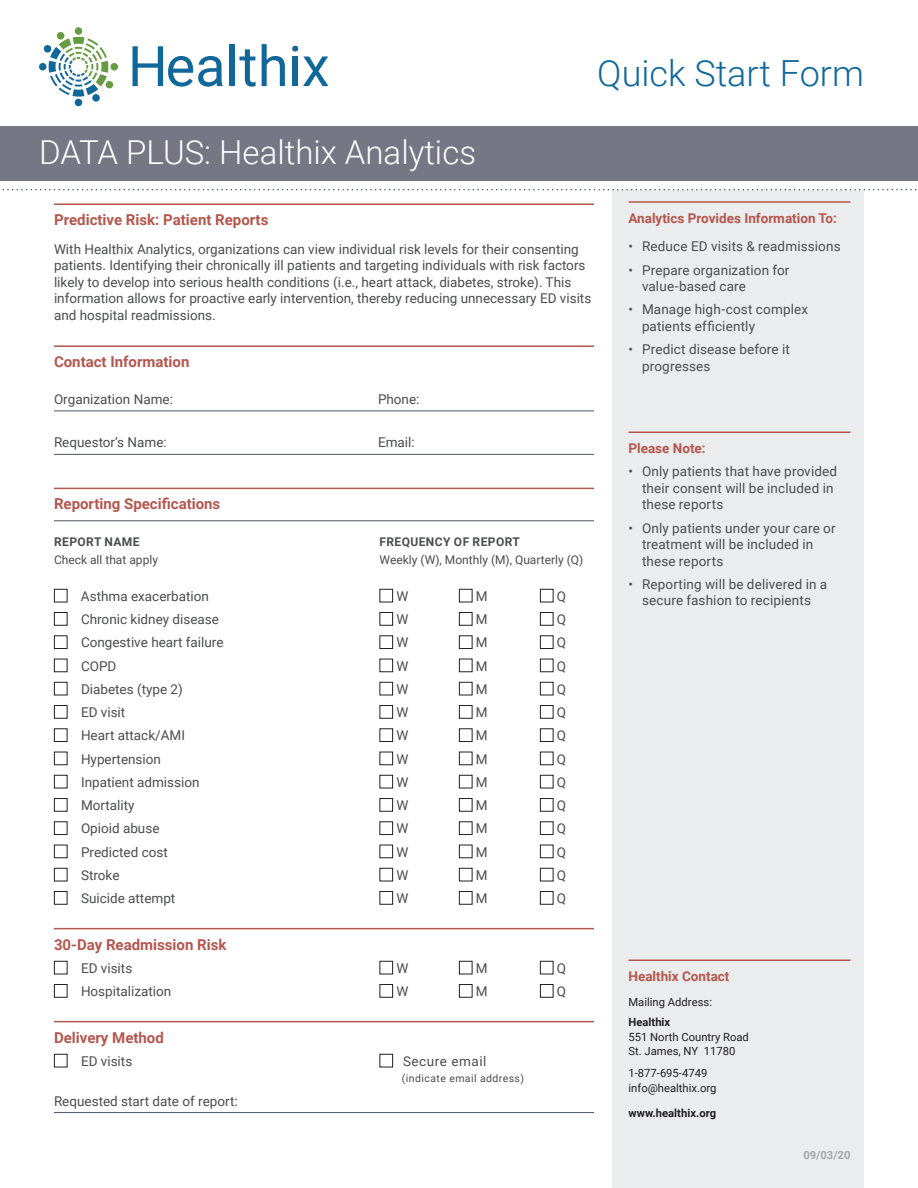
<style>
.page{position:relative;width:918px;height:1188px;background:#fff}
.page>*{position:absolute;margin:0;border:0;box-sizing:border-box;transform-origin:0 0}
.t1{font:300 36px "Roboto";color:#10689b}
.t2{font:300 33px "Roboto";color:#fff}
.t3{font:700 15px "Roboto";color:#b4574e}
.t4{font:13.5px/16.5px "Roboto";color:#4b4c4d}
.t5{font:700 13.5px "Roboto";color:#b4574e}
.t6{font:13.5px "Roboto";letter-spacing:.04em;color:#4b4c4d}
.t7{font:12px "Roboto";color:#4b4c4d}
.t8{font:700 12px "Roboto";letter-spacing:.035em;color:#4b4c4d}
.t9{font:11.25px/15px "Roboto";color:#231f20}
.t10{font:700 11.25px "Roboto";color:#231f20}
.t11{font:700 11.25px "Roboto";color:#a5a6ae}
.t12{font:10.5px "Roboto";letter-spacing:.04em;color:#4b4c4d}
</style>
<div class="page">
<div style="left:612px;top:190px;width:252px;height:998px;background:#eaeced"></div>
<hr style="left:54px;top:454px;width:540px;height:1px;background:#495664">
<hr style="left:54px;top:411px;width:540px;height:1px;background:#495664">
<hr style="left:54px;top:345px;width:540px;height:2px;background:#b4574e">
<hr style="left:54px;top:521px;width:540px;height:1px;background:#495664">
<hr style="left:54px;top:1112px;width:540px;height:1px;background:#495664">
<hr style="left:54px;top:1021px;width:540px;height:1px;background:#b4574e">
<hr style="left:54px;top:928px;width:540px;height:1px;background:#b4574e">
<hr style="left:54px;top:488px;width:540px;height:1px;background:#b4574e">
<hr style="left:628px;top:960px;width:222px;height:1px;background:#b4574e">
<hr style="left:628px;top:432px;width:222px;height:1px;background:#b4574e">
<hr style="left:628px;top:201px;width:222px;height:2px;background:#b4574e">
<svg style="left:2px;top:189px;width:915px;height:1px"></svg>
<hr style="left:54px;top:203px;width:540px;height:2px;background:#b4574e">
<svg style="left:54px;top:961px;width:500px;height:107px"></svg>
<svg style="left:133px;top:46px;width:90px;height:41px"></svg>
<div style="left:229px;top:44px;width:5px;height:42px;background:#10679a"></div>
<svg style="left:239px;top:49px;width:17px;height:38px"></svg>
<svg style="left:262px;top:44px;width:23px;height:42px"></svg>
<svg style="left:292px;top:46px;width:36px;height:40px"></svg>
<div style="left:39px;top:63px;width:8px;height:7px;background:#10679a;border-radius:50%"></div>
<div style="left:75px;top:99px;width:7px;height:7px;background:#10679a;border-radius:50%"></div>
<div style="left:92px;top:94px;width:8px;height:8px;background:#10679a;border-radius:50%"></div>
<div style="left:44px;top:45px;width:7px;height:8px;background:#10679a;border-radius:50%"></div>
<div style="left:57px;top:32px;width:7px;height:8px;background:#669b41;border-radius:50%"></div>
<div style="left:106px;top:81px;width:7px;height:7px;background:#669b41;border-radius:50%"></div>
<div style="left:111px;top:63px;width:7px;height:7px;background:#669b41;border-radius:50%"></div>
<div style="left:75px;top:27px;width:7px;height:8px;background:#669b41;border-radius:50%"></div>
<svg style="left:49px;top:37px;width:59px;height:60px"></svg>
<div style="left:0;top:127px;width:918px;height:54px;background:#757884"></div>
<svg style="left:54px;top:589px;width:14px;height:316px"></svg>
<svg style="left:379px;top:589px;width:14px;height:316px"></svg>
<svg style="left:459px;top:589px;width:14px;height:316px"></svg>
<svg style="left:540px;top:589px;width:14px;height:316px"></svg>
<h1 class="t1" style="left:597px;top:48px;width:268px">Quick Start Form</h1>
<h2 class="t2" style="left:39px;top:129px;width:439px">DATA PLUS: Healthix Analytics</h2>
<p class="t3" style="left:54px;top:209px;width:216px">Predictive Risk: Patient Reports</p>
<p class="t4" style="left:54px;top:240px;width:539px">With Healthix Analytics, organizations can view individual risk levels for their consenting patients. Identifying their chronically ill patients and targeting individuals with risk factors likely to develop into serious health conditions (i.e., heart attack, diabetes, stroke). This information allows for proactive early intervention, thereby reducing unnecessary ED visits and hospital readmissions.</p>
<p class="t3" style="left:54px;top:351px;width:137px">Contact Information</p>
<p class="t4" style="left:54px;top:390px;width:120px">Organization Name:</p>
<p class="t4" style="left:378px;top:390px;width:43px">Phone:</p>
<p class="t4" style="left:54px;top:434px;width:114px">Requestor’s Name:</p>
<p class="t4" style="left:378px;top:434px;width:38px">Email:</p>
<p class="t5" style="left:629px;top:209px;width:210px">Analytics Provides Information To:</p>
<p class="t4" style="left:629px;top:238px;width:214px">• Reduce ED visits &amp; readmissions</p>
<p class="t4" style="left:642px;top:261px;width:149px;text-indent:-14px">• Prepare organization for value-based care</p>
<p class="t4" style="left:642px;top:301px;width:168px;text-indent:-14px">• Manage high-cost complex patients efficiently</p>
<p class="t4" style="left:629px;top:341px;width:163px">• Predict disease before it</p>
<p class="t4" style="left:642px;top:357px;width:70px">progresses</p>
<p class="t5" style="left:629px;top:439px;width:79px">Please Note:</p>
<p class="t4" style="left:629px;top:463px;width:210px;text-align:right">• Only patients that have provided their consent will be included in</p>
<p class="t3" style="left:54px;top:494px;width:168px">Reporting Specifications</p>
<p class="t4" style="left:642px;top:496px;width:83px">these reports</p>
<p class="t4" style="left:628px;top:519px;width:209px">• Only patients under your care or</p>
<p class="t8" style="left:54px;top:533px;width:87px">REPORT NAME</p>
<p class="t8" style="left:380px;top:533px;width:142px">FREQUENCY OF REPORT</p>
<p class="t4" style="left:642px;top:536px;width:173px">treatment will be included in</p>
<p class="t7" style="left:54px;top:551px;width:106px">Check all that apply</p>
<p class="t7" style="left:380px;top:551px;width:205px">Weekly (W), Monthly (M), Quarterly (Q)</p>
<p class="t4" style="left:642px;top:552px;width:83px">these reports</p>
<p class="t4" style="left:396px;top:587px;width:13px">W</p>
<p class="t4" style="left:476px;top:587px;width:13px">M</p>
<p class="t4" style="left:557px;top:587px;width:11px">Q</p>
<p class="t4" style="left:642px;top:592px;width:171px">secure fashion to recipients</p>
<p class="t4" style="left:81px;top:611px;width:140px">Chronic kidney disease</p>
<p class="t4" style="left:396px;top:611px;width:13px">W</p>
<p class="t4" style="left:476px;top:611px;width:13px">M</p>
<p class="t4" style="left:557px;top:611px;width:11px">Q</p>
<p class="t4" style="left:81px;top:634px;width:144px">Congestive heart failure</p>
<p class="t4" style="left:396px;top:634px;width:13px">W</p>
<p class="t4" style="left:476px;top:634px;width:13px">M</p>
<p class="t4" style="left:557px;top:634px;width:11px">Q</p>
<p class="t4" style="left:81px;top:657px;width:37px">COPD</p>
<p class="t4" style="left:396px;top:657px;width:13px">W</p>
<p class="t4" style="left:476px;top:657px;width:13px">M</p>
<p class="t4" style="left:557px;top:657px;width:11px">Q</p>
<p class="t4" style="left:81px;top:680px;width:103px">Diabetes (type 2)</p>
<p class="t4" style="left:396px;top:680px;width:13px">W</p>
<p class="t4" style="left:476px;top:680px;width:13px">M</p>
<p class="t4" style="left:557px;top:680px;width:11px">Q</p>
<p class="t4" style="left:81px;top:704px;width:46px">ED visit</p>
<p class="t4" style="left:396px;top:704px;width:13px">W</p>
<p class="t4" style="left:476px;top:704px;width:13px">M</p>
<p class="t4" style="left:557px;top:704px;width:11px">Q</p>
<p class="t4" style="left:81px;top:727px;width:106px">Heart attack/AMI</p>
<p class="t4" style="left:396px;top:727px;width:13px">W</p>
<p class="t4" style="left:476px;top:727px;width:13px">M</p>
<p class="t4" style="left:557px;top:727px;width:11px">Q</p>
<p class="t4" style="left:81px;top:750px;width:82px">Hypertension</p>
<p class="t4" style="left:396px;top:750px;width:13px">W</p>
<p class="t4" style="left:476px;top:750px;width:13px">M</p>
<p class="t4" style="left:557px;top:750px;width:11px">Q</p>
<p class="t4" style="left:81px;top:773px;width:120px">Inpatient admission</p>
<p class="t4" style="left:396px;top:773px;width:13px">W</p>
<p class="t4" style="left:476px;top:773px;width:13px">M</p>
<p class="t4" style="left:557px;top:773px;width:11px">Q</p>
<p class="t4" style="left:81px;top:797px;width:55px">Mortality</p>
<p class="t4" style="left:396px;top:797px;width:13px">W</p>
<p class="t4" style="left:476px;top:797px;width:13px">M</p>
<p class="t4" style="left:557px;top:797px;width:11px">Q</p>
<p class="t4" style="left:81px;top:820px;width:80px">Opioid abuse</p>
<p class="t4" style="left:396px;top:820px;width:13px">W</p>
<p class="t4" style="left:476px;top:820px;width:13px">M</p>
<p class="t4" style="left:557px;top:820px;width:11px">Q</p>
<p class="t4" style="left:81px;top:843px;width:88px">Predicted cost</p>
<p class="t4" style="left:396px;top:843px;width:13px">W</p>
<p class="t4" style="left:476px;top:843px;width:13px">M</p>
<p class="t4" style="left:557px;top:843px;width:11px">Q</p>
<p class="t4" style="left:81px;top:866px;width:40px">Stroke</p>
<p class="t4" style="left:396px;top:866px;width:13px">W</p>
<p class="t4" style="left:476px;top:866px;width:13px">M</p>
<p class="t4" style="left:557px;top:866px;width:11px">Q</p>
<p class="t4" style="left:81px;top:890px;width:96px">Suicide attempt</p>
<p class="t4" style="left:396px;top:890px;width:13px">W</p>
<p class="t4" style="left:476px;top:890px;width:13px">M</p>
<p class="t4" style="left:557px;top:890px;width:11px">Q</p>
<p class="t3" style="left:54px;top:934px;width:174px">30-Day Readmission Risk</p>
<p class="t4" style="left:81px;top:956px;width:92px;line-height:23.2px">ED visits<br>Hospitalization</p>
<p class="t3" style="left:54px;top:1027px;width:111px">Delivery Method</p>
<p class="t4" style="left:81px;top:1052px;width:53px">ED visits</p>
<p class="t4" style="left:54px;top:1092px;width:185px">Requested start date of report:</p>
<p class="t4" style="left:628px;top:575px;width:200px">• Reporting will be delivered in a</p>
<p class="t4" style="left:81px;top:587px;width:129px">Asthma exacerbation</p>
<p class="t4" style="left:557px;top:956px;width:11px;line-height:23.2px">Q<br>Q</p>
<p class="t5" style="left:628px;top:967px;width:103px">Healthix Contact</p>
<p class="t9" style="left:628px;top:994px;width:85px">Mailing Address:</p>
<p class="t10" style="left:628px;top:1014px;width:43px">Healthix</p>
<p class="t9" style="left:628px;top:1029px;width:122px">551 North Country Road<br>St. James, NY 11780</p>
<p class="t9" style="left:628px;top:1065px;width:90px">1-877-695-4749 info@healthix.org</p>
<p class="t10" style="left:628px;top:1105px;width:89px">www.healthix.org</p>
<p class="t4" style="left:396px;top:959px;width:13px">W</p>
<p class="t4" style="left:476px;top:959px;width:13px">M</p>
<p class="t4" style="left:396px;top:983px;width:13px">W</p>
<p class="t4" style="left:476px;top:983px;width:13px">M</p>
<p class="t6" style="left:403px;top:1052px;width:85px">Secure email</p>
<p class="t12" style="left:402px;top:1071px;width:124px">(indicate email address)</p>
<p class="t11" style="left:803px;top:1147px;width:49px">09/03/20</p>
</div>
